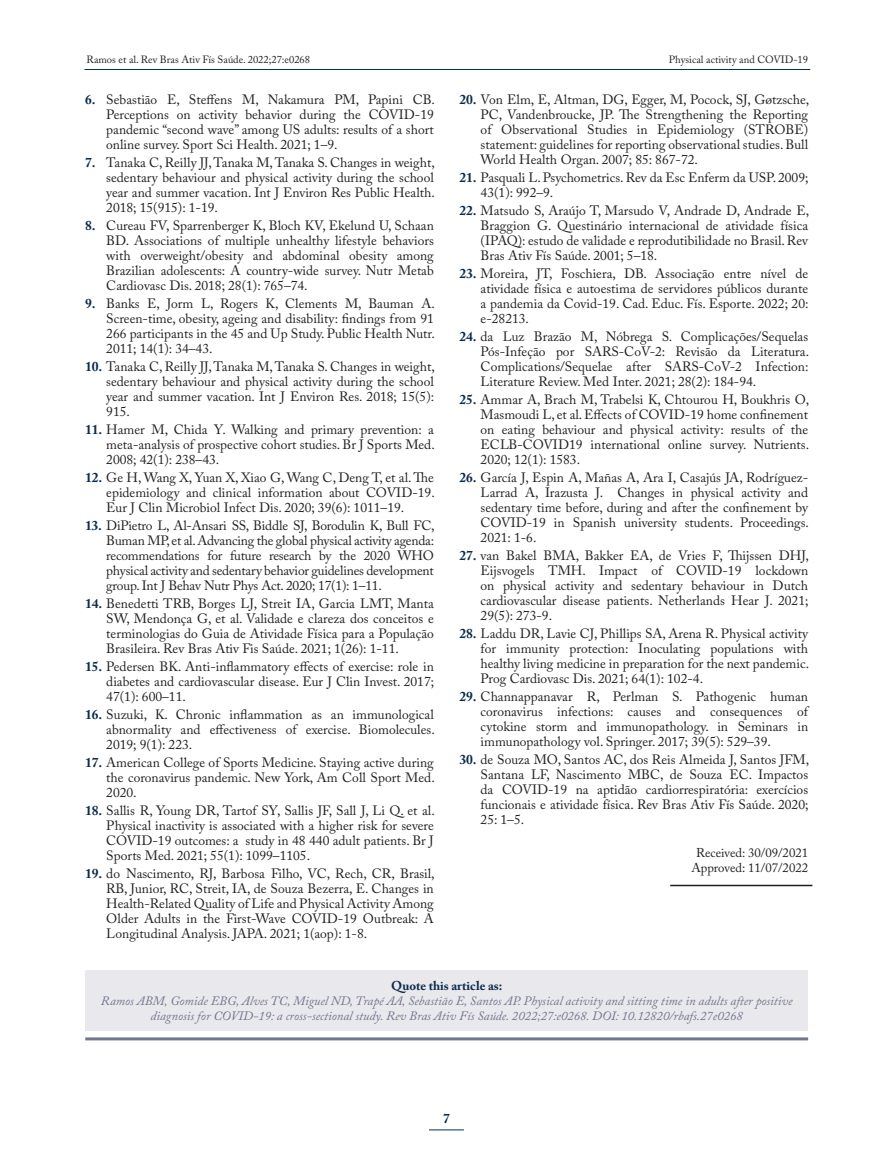
<style>
.page{position:relative;width:893px;height:1170px;background:#fff}
.page>*{position:absolute;margin:0;border:0;box-sizing:border-box;transform-origin:0 0}
.t1{font:13.5px/15px "Adobe Caslon Pro";color:#231f20;text-align:justify}
.t2{font:700 13.5px "Adobe Caslon Pro";color:#0b2b4b}
.t3{font:italic 12.75px/15px "Adobe Caslon Pro";color:#72768d;text-align:center}
.t4{font:12.75px/15px "Adobe Caslon Pro";color:#231f20;text-align:center}
.t5{font:700 12.75px "Adobe Caslon Pro";color:#0b2b4b}
.t6{font:10.5px "Adobe Caslon Pro";color:#231f20}
.s1{font-weight:700;color:#0b2b4b}
</style>
<div class="page">
<hr style="left:429px;top:1129px;width:35px;height:1px;background:#0b2b4b">
<hr style="left:84px;top:69px;width:726px;height:1px;background:#0b2b4b">
<div style="left:85px;top:970px;width:723px;height:60px;background:#e9e9ed"></div>
<hr style="left:85px;top:1037px;width:723px;height:3px;background:#72768d">
<hr style="left:670px;top:884px;width:142px;height:2px;background:#231f20">
<p class="t6" style="left:87px;top:53px;width:225px">Ramos et al. Rev Bras Ativ Fís Saúde. 2022;27:e0268</p>
<p class="t6" style="left:669px;top:53px;width:141px">Physical activity and COVID-19</p>
<p class="t1" style="left:106px;top:91px;width:330px;text-indent:-21px"><span class="s1">6.</span> Sebastião E, Steffens M, Nakamura PM, Papini CB.<br>Perceptions on activity behavior during the COVID-19 pandemic “second wave” among US adults: results of a short online survey. Sport Sci Health. 2021; 1–9.</p>
<p class="t1" style="left:106px;top:154px;width:330px;text-indent:-21px"><span class="s1">7.</span> Tanaka C, Reilly JJ, Tanaka M, Tanaka S. Changes in weight, sedentary behaviour and physical activity during the school year and summer vacation. Int J Environ Res Public Health.<br>2018; 15(915): 1-19.</p>
<p class="t1" style="left:106px;top:217px;width:329px;text-indent:-21px"><span class="s1">8.</span> Cureau FV, Sparrenberger K, Bloch KV, Ekelund U, Schaan BD. Associations of multiple unhealthy lifestyle behaviors with overweight/obesity and abdominal obesity among Brazilian adolescents: A country-wide survey. Nutr Metab Cardiovasc Dis. 2018; 28(1): 765–74.</p>
<p class="t1" style="left:106px;top:295px;width:330px;text-indent:-21px"><span class="s1">9.</span> Banks E, Jorm L, Rogers K, Clements M, Bauman A.<br>Screen-time, obesity, ageing and disability: findings from 91<br>266 participants in the 45 and Up Study. Public Health Nutr.<br>2011; 14(1): 34–43.</p>
<p class="t1" style="left:106px;top:358px;width:330px;text-indent:-21px"><span class="s1">10.</span> Tanaka C, Reilly JJ, Tanaka M, Tanaka S. Changes in weight, sedentary behaviour and physical activity during the school year and summer vacation. Int J Environ Res. 2018; 15(5):<br>915.</p>
<p class="t1" style="left:106px;top:421px;width:330px;text-indent:-21px"><span class="s1">11.</span> Hamer M, Chida Y. Walking and primary prevention: a meta-analysis of prospective cohort studies. Br J Sports Med.<br>2008; 42(1): 238–43.</p>
<p class="t1" style="left:106px;top:469px;width:330px;text-indent:-21px"><span class="s1">12.</span> Ge H, Wang X, Yuan X, Xiao G, Wang C, Deng T, et al. The epidemiology and clinical information about COVID-19.<br>Eur J Clin Microbiol Infect Dis. 2020; 39(6): 1011–19.</p>
<p class="t1" style="left:106px;top:517px;width:330px;text-indent:-21px"><span class="s1">13.</span> DiPietro L, Al-Ansari SS, Biddle SJ, Borodulin K, Bull FC, Buman MP, et al. Advancing the global physical activity agenda: recommendations for future research by the 2020 WHO physical activity and sedentary behavior guidelines development group. Int J Behav Nutr Phys Act. 2020; 17(1): 1–11.</p>
<p class="t1" style="left:106px;top:595px;width:329px;text-indent:-21px"><span class="s1">14.</span> Benedetti TRB, Borges LJ, Streit IA, Garcia LMT, Manta SW, Mendonça G, et al. Validade e clareza dos conceitos e terminologias do Guia de Atividade Física para a População Brasileira. Rev Bras Ativ Fis Saúde. 2021; 1(26): 1-11.</p>
<p class="t1" style="left:106px;top:658px;width:329px;text-indent:-21px"><span class="s1">15.</span> Pedersen BK. Anti-inflammatory effects of exercise: role in diabetes and cardiovascular disease. Eur J Clin Invest. 2017; 47(1): 600–11.</p>
<p class="t1" style="left:106px;top:706px;width:330px;text-indent:-21px"><span class="s1">16.</span> Suzuki, K. Chronic inflammation as an immunological abnormality and effectiveness of exercise. Biomolecules.<br>2019; 9(1): 223.</p>
<p class="t1" style="left:106px;top:754px;width:330px;text-indent:-21px"><span class="s1">17.</span> American College of Sports Medicine. Staying active during the coronavirus pandemic. New York, Am Coll Sport Med.<br>2020.</p>
<p class="t1" style="left:106px;top:802px;width:330px;text-indent:-21px"><span class="s1">18.</span> Sallis R, Young DR, Tartof SY, Sallis JF, Sall J, Li Q. et al.<br>Physical inactivity is associated with a higher risk for severe COVID-19 outcomes: a study in 48 440 adult patients. Br J Sports Med. 2021; 55(1): 1099–1105.</p>
<p class="t1" style="left:106px;top:865px;width:330px;text-indent:-21px"><span class="s1">19.</span> do Nascimento, RJ, Barbosa Filho, VC, Rech, CR, Brasil, RB, Junior, RC, Streit, IA, de Souza Bezerra, E. Changes in Health-Related Quality of Life and Physical Activity Among Older Adults in the First-Wave COVID-19 Outbreak: A Longitudinal Analysis. JAPA. 2021; 1(aop): 1-8.</p>
<p class="t1" style="left:481px;top:91px;width:330px;text-indent:-21px"><span class="s1">20.</span> Von Elm, E, Altman, DG, Egger, M, Pocock, SJ, Gøtzsche, PC, Vandenbroucke, JP. The Strengthening the Reporting of Observational Studies in Epidemiology (STROBE) statement: guidelines for reporting observational studies. Bull World Health Organ. 2007; 85: 867-72.</p>
<p class="t1" style="left:481px;top:169px;width:329px;text-indent:-21px"><span class="s1">21.</span> Pasquali L. Psychometrics. Rev da Esc Enferm da USP. 2009;<br>43(1): 992–9.</p>
<p class="t1" style="left:481px;top:202px;width:330px;text-indent:-21px"><span class="s1">22.</span> Matsudo S, Araújo T, Marsudo V, Andrade D, Andrade E, Braggion G. Questinário internacional de atividade física (IPAQ): estudo de validade e reprodutibilidade no Brasil. Rev Bras Ativ Fís Saúde. 2001; 5–18.</p>
<p class="t1" style="left:481px;top:265px;width:329px;text-indent:-21px"><span class="s1">23.</span> Moreira, JT, Foschiera, DB. Associação entre nível de atividade física e autoestima de servidores públicos durante a pandemia da Covid-19. Cad. Educ. Fís. Esporte. 2022; 20: e-28213.</p>
<p class="t1" style="left:481px;top:328px;width:330px;text-indent:-21px"><span class="s1">24.</span> da Luz Brazão M, Nóbrega S. Complicações/Sequelas Pós-Infeção por SARS-CoV-2: Revisão da Literatura.<br>Complications/Sequelae after SARS-CoV-2 Infection:<br>Literature Review. Med Inter. 2021; 28(2): 184-94.</p>
<p class="t1" style="left:481px;top:391px;width:330px;text-indent:-21px"><span class="s1">25.</span> Ammar A, Brach M, Trabelsi K, Chtourou H, Boukhris O, Masmoudi L, et al. Effects of COVID-19 home confinement on eating behaviour and physical activity: results of the ECLB-COVID19 international online survey. Nutrients.<br>2020; 12(1): 1583.</p>
<p class="t1" style="left:481px;top:469px;width:330px;text-indent:-21px"><span class="s1">26.</span> García J, Espin A, Mañas A, Ara I, Casajús JA, Rodríguez-Larrad A, Irazusta J. Changes in physical activity and sedentary time before, during and after the confinement by COVID-19 in Spanish university students. Proceedings.<br>2021: 1-6.</p>
<p class="t1" style="left:481px;top:547px;width:330px;text-indent:-21px"><span class="s1">27.</span> van Bakel BMA, Bakker EA, de Vries F, Thijssen DHJ, Eijsvogels TMH. Impact of COVID-19 lockdown on physical activity and sedentary behaviour in Dutch cardiovascular disease patients. Netherlands Hear J. 2021; 29(5): 273-9.</p>
<p class="t1" style="left:481px;top:625px;width:330px;text-indent:-21px"><span class="s1">28.</span> Laddu DR, Lavie CJ, Phillips SA, Arena R. Physical activity for immunity protection: Inoculating populations with healthy living medicine in preparation for the next pandemic.<br>Prog Cardiovasc Dis. 2021; 64(1): 102-4.</p>
<p class="t1" style="left:481px;top:688px;width:329px;text-indent:-21px"><span class="s1">29.</span> Channappanavar R, Perlman S. Pathogenic human coronavirus infections: causes and consequences of cytokine storm and immunopathology. in Seminars in immunopathology vol. Springer. 2017; 39(5): 529–39.</p>
<p class="t1" style="left:481px;top:751px;width:330px;text-indent:-21px"><span class="s1">30.</span> de Souza MO, Santos AC, dos Reis Almeida J, Santos JFM, Santana LF, Nascimento MBC, de Souza EC. Impactos da COVID-19 na aptidão cardiorrespiratória: exercícios funcionais e atividade física. Rev Bras Ativ Fís Saúde. 2020; 25: 1–5.</p>
<p class="t4" style="left:691px;top:845px;width:118px">Received: 30/09/2021<br>Approved: 11/07/2022</p>
<p class="t5" style="left:391px;top:978px;width:113px">Quote this article as:</p>
<p class="t3" style="left:101px;top:993px;width:693px">Ramos ABM, Gomide EBG, Alves TC, Miguel ND, Trapé AA, Sebastião E, Santos AP. Physical activity and sitting time in adults after positive diagnosis for COVID-19: a cross-sectional study. Rev Bras Ativ Fís Saúde. 2022;27:e0268. DOI: 10.12820/rbafs.27e0268</p>
<p class="t2" style="left:443px;top:1110px;width:8px">7</p>
</div>
